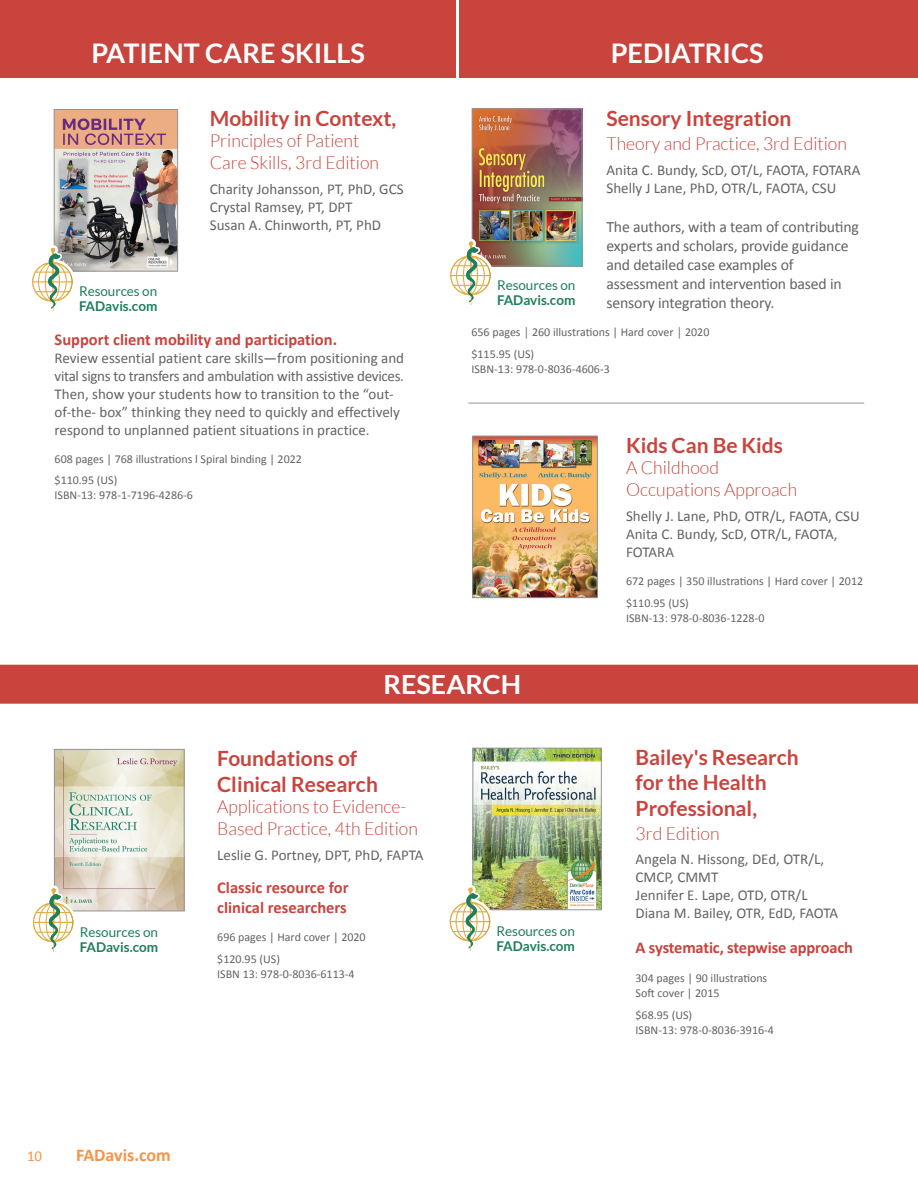
<style>
.page{position:relative;width:918px;height:1188px;background:#fff}
.page>*{position:absolute;margin:0;border:0;box-sizing:border-box;transform-origin:0 0}
.Section_Head{font:700 27px "Lato";color:#fff}
.Section_Head-2{font:700 26.4px "Lato";color:#fff}
.Listing_Title{font:700 21px/25.5px "Lato";color:#c9443d}
.Listing_Sub{font:300 18px/21.6px "Lato";color:#c9443d}
.t1{font:700 18px "Calibri";color:#f79447}
.Sub_body__FT{font:700 16.5px/19.8px "Calibri";letter-spacing:-.01em;color:#c9443d}
.sub{font:700 16.5px "Calibri";color:#c9443d}
._2015_copy_header{font:15.75px/18.9px "Calibri";letter-spacing:-.01em;color:#636366}
.Body{font:15px/18px "Calibri";color:#636366}
.Listing_Author{font:15px/18px "Calibri";color:#636366}
._2015_authors{font:15px "Calibri";color:#636366}
.Author__FT{font:15px/18px "Calibri";color:#636366}
.t2{font:15px "Calibri";color:#f79447}
.t3{font:13.5px/15px "Lato";letter-spacing:-.005em;color:#1d7f5a}
._2015_copy_bullets{font:12px/15px "Calibri";color:#636366}
.Listing_isbn_plus{font:12px/15px "Calibri";color:#636366}
.Body-2{font:12px/15px "Calibri";color:#636366}
._2015_copy_header-2{font:12px "Calibri";color:#636366}
.Listing_isbn_rule{font:12px/15px "Calibri";color:#636366}
.s1{font-weight:700}
</style>
<div class="page">
<div style="left:0;top:0;width:918px;height:78px;background:#c9443d"></div>
<img style="left:56px;top:111px;width:120px;height:158px">
<div style="left:54px;top:109px;width:124px;height:162px;border:1px solid #939598"></div>
<hr style="left:456px;top:0;width:3px;height:79px;background:#fff">
<svg style="left:32px;top:245px;width:43px;height:67px"></svg>
<hr style="left:468px;top:403px;width:396px;height:1px;background:#939598">
<img style="left:474px;top:438px;width:122px;height:158px">
<div style="left:472px;top:436px;width:126px;height:162px;border:1px solid #939598"></div>
<img style="left:474px;top:111px;width:106px;height:153px">
<div style="left:472px;top:109px;width:110px;height:157px;border:1px solid #939598"></div>
<svg style="left:450px;top:239px;width:43px;height:66px"></svg>
<img style="left:56px;top:751px;width:126px;height:158px">
<div style="left:54px;top:749px;width:130px;height:162px;border:1px solid #939598"></div>
<img style="left:475px;top:750px;width:125px;height:158px">
<div style="left:473px;top:748px;width:129px;height:162px;border:1px solid #939598"></div>
<svg style="left:449px;top:885px;width:44px;height:66px"></svg>
<svg style="left:33px;top:886px;width:43px;height:66px"></svg>
<div style="left:0;top:665px;width:918px;height:39px;background:#c9443d"></div>
<p class="Section_Head" style="left:91px;top:37px;width:275px">PATIENT CARE SKILLS</p>
<p class="t3" style="left:79px;top:284px;width:80px">Resources on<br><span class="s1">FADavis.com</span></p>
<p class="Listing_Title" style="left:210px;top:105px;width:188px">Mobility in Context,</p>
<p class="Listing_Sub" style="left:210px;top:130px;width:171px">Principles of Patient<br>Care Skills, 3rd Edition</p>
<p class="Listing_Author" style="left:210px;top:180px;width:195px">Charity Johansson, PT, PhD, GCS<br>Crystal Ramsey, PT, DPT</p>
<p class="Listing_Author" style="left:210px;top:216px;width:173px">Susan A. Chinworth, PT, PhD</p>
<p class="sub" style="left:55px;top:329px;width:284px">Support client mobility and participation.</p>
<p class="Body" style="left:55px;top:349px;width:351px">Review essential patient care skills—from positioning and vital signs to transfers and ambulation with assistive devices.<br>Then, show your students how to transition to the “out&shy;of-the- box” thinking they need to quickly and effectively respond to unplanned patient situations in practice.</p>
<p class="_2015_copy_bullets" style="left:55px;top:452px;width:249px">608 pages | 768 illustrations l Spiral binding | 2022</p>
<p class="_2015_copy_bullets" style="left:55px;top:473px;width:64px">$110.95 (US)</p>
<p class="_2015_copy_bullets" style="left:55px;top:487px;width:140px">ISBN-13: 978-1-7196-4286-6</p>
<p class="Section_Head" style="left:611px;top:38px;width:154px">PEDIATRICS</p>
<p class="Listing_Title" style="left:606px;top:106px;width:187px">Sensory Integration</p>
<p class="Listing_Sub" style="left:606px;top:133px;width:242px">Theory and Practice, 3rd Edition</p>
<p class="_2015_authors" style="left:606px;top:161px;width:255px">Anita C. Bundy, ScD, OT/L, FAOTA, FOTARA</p>
<p class="_2015_authors" style="left:606px;top:179px;width:232px">Shelly J Lane, PhD, OTR/L, FAOTA, CSU</p>
<p class="_2015_copy_header" style="left:606px;top:218px;width:254px">The authors, with a team of contributing experts and scholars, provide guidance and detailed case examples of assessment and intervention based in sensory integration theory.</p>
<p class="_2015_copy_header-2" style="left:471px;top:325px;width:240px">656 pages │ 260 illustrations | Hard cover │ 2020</p>
<p class="Listing_isbn_rule" style="left:471px;top:347px;width:140px">$115.95 (US)<br>ISBN-13: 978-0-8036-4606-3</p>
<p class="t3" style="left:497px;top:278px;width:80px">Resources on<br><span class="s1">FADavis.com</span></p>
<p class="Listing_Title" style="left:626px;top:432px;width:159px">Kids Can Be Kids</p>
<p class="Listing_Sub" style="left:626px;top:457px;width:173px">A Childhood<br>Occupations Approach</p>
<p class="Author__FT" style="left:626px;top:507px;width:235px">Shelly J. Lane, PhD, OTR/L, FAOTA, CSU<br>Anita C. Bundy, ScD, OTR/L, FAOTA,<br>FOTARA</p>
<p class="Listing_isbn_plus" style="left:626px;top:574px;width:239px">672 pages | 350 illustrations | Hard cover | 2012</p>
<p class="Listing_isbn_plus" style="left:626px;top:596px;width:140px">$110.95 (US)<br>ISBN-13: 978-0-8036-1228-0</p>
<p class="t3" style="left:80px;top:924px;width:80px">Resources on<br><span class="s1">FADavis.com</span></p>
<p class="Section_Head-2" style="left:383px;top:670px;width:139px">RESEARCH</p>
<p class="Listing_Title" style="left:217px;top:745px;width:162px">Foundations of<br>Clinical Research</p>
<p class="Listing_Sub" style="left:217px;top:796px;width:202px">Applications to Evidence-<br>Based Practice, 4th Edition</p>
<p class="_2015_authors" style="left:217px;top:845px;width:208px">Leslie G. Portney, DPT, PhD, FAPTA</p>
<p class="Sub_body__FT" style="left:217px;top:877px;width:133px">Classic resource for clinical researchers</p>
<p class="_2015_copy_bullets" style="left:217px;top:930px;width:150px">696 pages | Hard cover | 2020</p>
<p class="_2015_copy_bullets" style="left:217px;top:951px;width:139px">$120.95 (US)<br>ISBN 13: 978-0-8036-6113-4</p>
<p class="t3" style="left:497px;top:924px;width:80px">Resources on<br><span class="s1">FADavis.com</span></p>
<p class="t2" style="left:27px;top:1147px;width:17px">10</p>
<p class="t1" style="left:76px;top:1144px;width:96px">FADavis.com</p>
<p class="Listing_Title" style="left:636px;top:744px;width:165px">Bailey's Research for the Health<br>Professional,</p>
<p class="Listing_Sub" style="left:636px;top:822px;width:86px">3rd Edition</p>
<p class="Listing_Author" style="left:636px;top:850px;width:204px">Angela N. Hissong, DEd, OTR/L,<br>CMCP, CMMT<br>Jennifer E. Lape, OTD, OTR/L<br>Diana M. Bailey, OTR, EdD, FAOTA</p>
<p class="Sub_body__FT" style="left:636px;top:938px;width:219px">A systematic, stepwise approach</p>
<p class="Body-2" style="left:636px;top:970px;width:133px">304 pages | 90 illustrations<br>Soft cover | 2015</p>
<p class="Body-2" style="left:636px;top:1007px;width:140px">$68.95 (US)<br>ISBN-13: 978-0-8036-3916-4</p>
</div>
